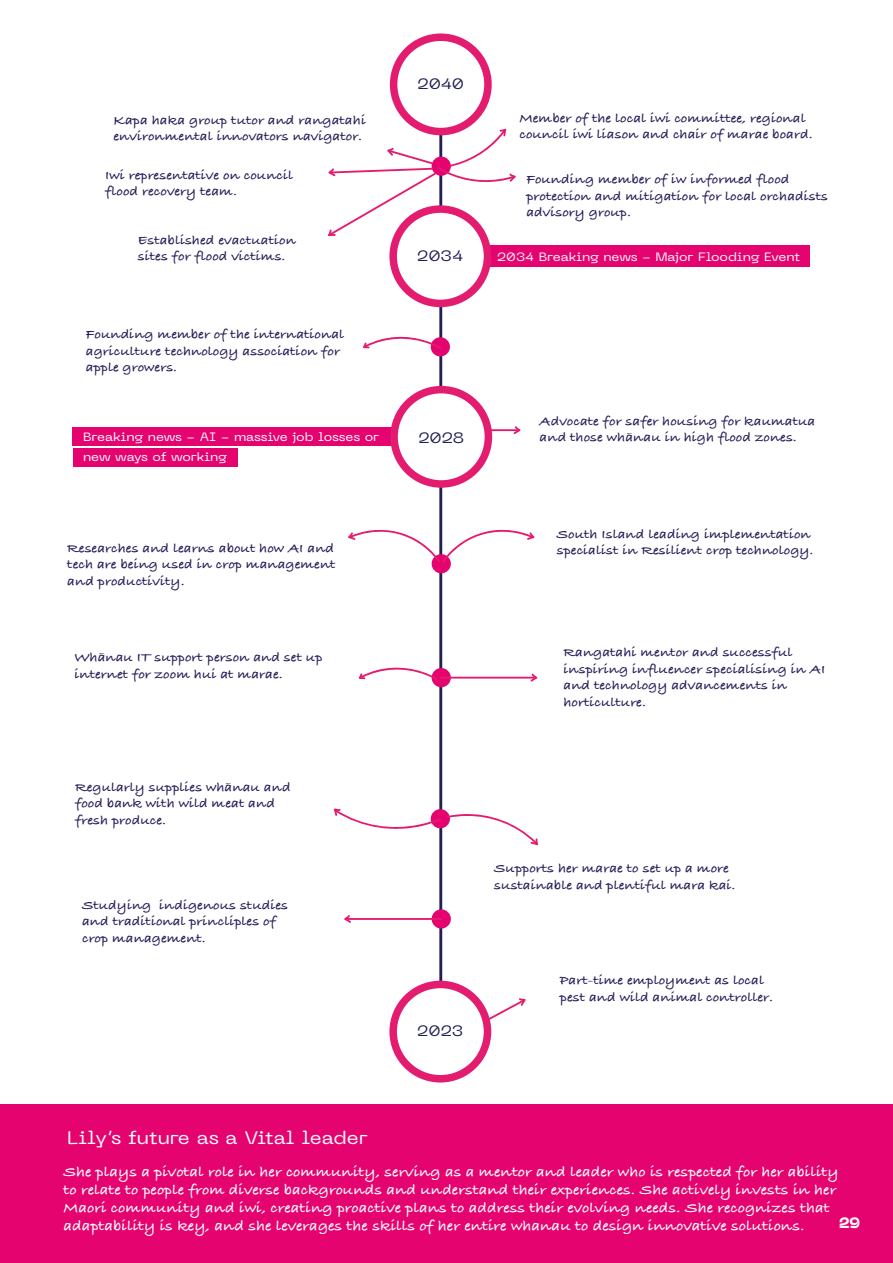
<style>
.page{position:relative;width:893px;height:1263px;background:#fff}
.page>*{position:absolute;margin:0;border:0;box-sizing:border-box;transform-origin:0 0}
.t1{font:18px "Neue Machina";letter-spacing:-.01em;color:#fff;scale:1.13 1}
.t2{font:700 15px/18px "Bradley Hand ITCTT";color:#fff;scale:1.13 1}
.t3{font:15px "Neue Machina";letter-spacing:-.01em;color:#221f55;scale:1.13 1}
.t4{font:800 15px "Neue Machina";color:#fff}
.t5{font:700 13.5px/16.5px "Bradley Hand ITCTT";color:#221d55;scale:1.13 1}
.t6{font:12px/19.5px "Neue Machina";letter-spacing:-.015em;color:#fff;scale:1.13 1}
</style>
<div class="page">
<svg style="left:491px;top:426px;width:30px;height:8px"></svg>
<div style="left:0;top:1105px;width:893px;height:158px;background:#e4036f"></div>
<div style="left:73px;top:449px;width:165px;height:18px;background:#e4036f"></div>
<hr style="left:439px;top:84px;width:3px;height:950px;background:#221f55">
<div style="left:481px;top:245px;width:328px;height:22px;background:#e4036f"></div>
<div style="left:73px;top:428px;width:368px;height:18px;background:#e4036f"></div>
<div style="left:394px;top:390px;width:94px;height:94px;background:#fff;border-radius:50%"></div>
<div style="left:390px;top:386px;width:102px;height:102px;border:8px solid #e31c6f;border-radius:50%"></div>
<div style="left:393px;top:209px;width:94px;height:94px;background:#fff;border-radius:50%"></div>
<div style="left:389px;top:205px;width:102px;height:102px;border:8px solid #e31c6f;border-radius:50%"></div>
<div style="left:394px;top:37px;width:94px;height:95px;background:#fff;border-radius:50%"></div>
<div style="left:390px;top:33px;width:102px;height:102px;border:8px solid #e31c6f;border-radius:50%"></div>
<div style="left:431px;top:337px;width:19px;height:19px;background:#e4036f;border-radius:50%"></div>
<div style="left:432px;top:554px;width:19px;height:19px;background:#e4036f;border-radius:50%"></div>
<div style="left:432px;top:668px;width:19px;height:19px;background:#e4036f;border-radius:50%"></div>
<div style="left:432px;top:909px;width:19px;height:19px;background:#e4036f;border-radius:50%"></div>
<svg style="left:363px;top:334px;width:79px;height:15px"></svg>
<svg style="left:334px;top:808px;width:204px;height:37px"></svg>
<svg style="left:344px;top:915px;width:98px;height:8px"></svg>
<svg style="left:328px;top:129px;width:188px;height:108px"></svg>
<svg style="left:348px;top:528px;width:187px;height:35px"></svg>
<svg style="left:359px;top:665px;width:179px;height:17px"></svg>
<svg style="left:474px;top:998px;width:52px;height:49px"></svg>
<div style="left:393px;top:984px;width:94px;height:95px;background:#fff;border-radius:50%"></div>
<div style="left:389px;top:981px;width:102px;height:101px;border:8px solid #e31c6f;border-radius:50%"></div>
<p class="t5" style="left:114px;top:111px;width:225px">Kapa haka group tutor and rangatahi environmental innovators navigator.</p>
<p class="t5" style="left:105px;top:166px;width:168px">Iwi representative on council flood recovery team.</p>
<p class="t5" style="left:138px;top:231px;width:141px">Established evactuation sites for flood victims.</p>
<p class="t5" style="left:86px;top:326px;width:230px">Founding member of the international agriculture technology association for apple growers.</p>
<p class="t6" style="left:83px;top:427px;width:263px">Breaking news - AI - massive job losses or new ways of working</p>
<p class="t5" style="left:67px;top:539px;width:239px;text-align:justify">Researches and learns about how AI and tech are being used in crop management and productivity.</p>
<p class="t5" style="left:75px;top:648px;width:221px">Whānau IT support person and set up internet for zoom hui at marae.</p>
<p class="t5" style="left:75px;top:778px;width:192px">Regularly supplies whānau and food bank with wild meat and fresh produce.</p>
<p class="t5" style="left:82px;top:896px;width:184px">Studying indigenous studies and traditional princliples of crop management.</p>
<p class="t1" style="left:67px;top:1126px;width:267px">Lily’s future as a Vital leader</p>
<p class="t3" style="left:417px;top:74px;width:43px">2040</p>
<p class="t3" style="left:417px;top:246px;width:42px">2034</p>
<p class="t5" style="left:519px;top:109px;width:261px">Member of the local iwi committee, regional council iwi liason and chair of marae board.</p>
<p class="t5" style="left:526px;top:171px;width:269px">Founding member of iw informed flood protection and mitigation for local orchadists advisory group.</p>
<p class="t6" style="left:497px;top:247px;width:270px">2034 Breaking news - Major Flooding Event</p>
<p class="t3" style="left:418px;top:428px;width:42px">2028</p>
<p class="t5" style="left:540px;top:412px;width:246px">Advocate for safer housing for kaumatua and those whānau in high flood zones.</p>
<p class="t5" style="left:557px;top:525px;width:229px">South Island leading implementation specialist in Resilient crop technology.</p>
<p class="t5" style="left:563px;top:643px;width:233px">Rangatahi mentor and successful inspiring influencer specialising in AI and technology advancements in horticulture.</p>
<p class="t5" style="left:494px;top:859px;width:215px">Supports her marae to set up a more sustainable and plentiful mara kai.</p>
<p class="t3" style="left:417px;top:1021px;width:42px">2023</p>
<p class="t5" style="left:560px;top:972px;width:190px">Part-time employment as local pest and wild animal controller.</p>
<p class="t2" style="left:64px;top:1162px;width:687px">She plays a pivotal role in her community, serving as a mentor and leader who is respected for her ability to relate to people from diverse backgrounds and understand their experiences. She actively invests in her Maori community and iwi, creating proactive plans to address their evolving needs. She recognizes that adaptability is key, and she leverages the skills of her entire whanau to design innovative solutions.</p>
<p class="t4" style="left:839px;top:1213px;width:23px">29</p>
</div>
